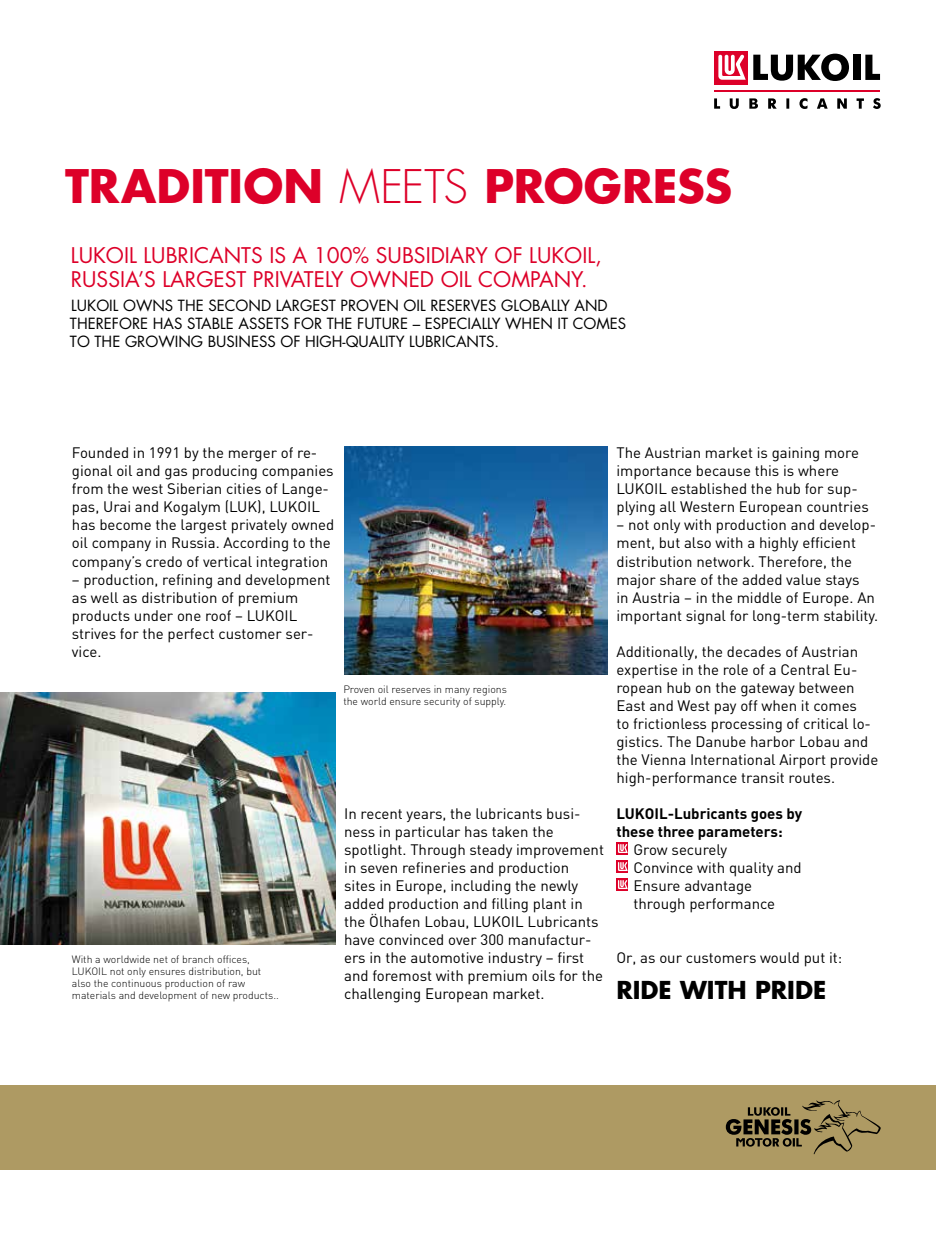
<style>
.page{position:relative;width:936px;height:1234px;background:#fff}
.page>*{position:absolute;margin:0;border:0;box-sizing:border-box;transform-origin:0 0}
.t1{font:700 45px "Futura";color:#dd0029}
.t2{font:700 24px "Futura";color:#000}
.t3{font:21px/24px "Futura";color:#dd0029}
.t4{font:15px/18px "DIN";color:#000}
.t5{font:15px/18px "Futura";color:#000}
.t6{font:700 15px/18px "DIN";color:#000}
.t7{font:300 10.5px/12px "DIN";color:#000}
.s1{font-weight:300}
</style>
<div class="page">
<img style="left:0;top:692px;width:335px;height:252px">
<svg style="left:714px;top:98px;width:166px;height:11px"></svg>
<div style="left:853px;top:55px;width:7px;height:25px;background:#000"></div>
<svg style="left:865px;top:55px;width:15px;height:25px"></svg>
<svg style="left:753px;top:54px;width:96px;height:27px"></svg>
<div style="left:714px;top:51px;width:33px;height:33px;background:#dd0029"></div>
<svg style="left:718px;top:54px;width:27px;height:26px"></svg>
<hr style="left:714px;top:91px;width:166px;height:1px;background:#dd0029">
<img style="left:344px;top:446px;width:264px;height:228px">
<svg style="left:616px;top:842px;width:12px;height:12px"></svg>
<svg style="left:618px;top:843px;width:9px;height:9px"></svg>
<svg style="left:616px;top:860px;width:12px;height:12px"></svg>
<svg style="left:618px;top:861px;width:9px;height:9px"></svg>
<svg style="left:616px;top:878px;width:12px;height:12px"></svg>
<svg style="left:618px;top:879px;width:9px;height:9px"></svg>
<div style="left:0;top:1085px;width:935px;height:84px;background:#ae9a63"></div>
<svg style="left:725px;top:1100px;width:155px;height:53px"></svg>
<h1 class="t1" style="left:65px;top:155px;width:668px">TRADITION <span class="s1">MEETS</span> PROGRESS</h1>
<h3 class="t3" style="left:71px;top:243px;width:532px">LUKOIL LUBRICANTS IS A 100% SUBSIDIARY OF LUKOIL,<br>RUSSIA’S LARGEST PRIVATELY OWNED OIL COMPANY.</h3>
<p class="t5" style="left:70px;top:296px;width:558px">LUKOIL OWNS THE SECOND LARGEST PROVEN OIL RESERVES GLOBALLY AND<br>THEREFORE HAS STABLE ASSETS FOR THE FUTURE – ESPECIALLY WHEN IT COMES<br>TO THE GROWING BUSINESS OF HIGH-QUALITY LUBRICANTS.</p>
<p class="t4" style="left:72px;top:443px;width:264px">Founded in 1991 by the merger of re&shy;gional oil and gas producing companies from the west Siberian cities of Lange&shy;pas, Urai and Kogalym (LUK), LUKOIL has become the largest privately owned oil company in Russia. According to the company’s credo of vertical integration</p>
<p class="t4" style="left:72px;top:569px;width:260px">– production, refining and development as well as distribution of premium products under one roof – LUKOIL strives for the perfect customer ser&shy;vice.</p>
<p class="t7" style="left:343px;top:682px;width:165px">Proven oil reserves in many regions the world ensure security of supply.</p>
<p class="t7" style="left:72px;top:952px;width:208px">With a worldwide net of branch offices, LUKOIL not only ensures distribution, but also the continuous production of raw materials and development of new products..</p>
<p class="t4" style="left:344px;top:803px;width:261px">In recent years, the lubricants busi&shy;ness in particular has taken the spotlight. Through steady improvement in seven refineries and production sites in Europe, including the newly added production and filling plant in the Ölhafen Lobau, LUKOIL Lubricants have convinced over 300 manufactur&shy;ers in the automotive industry – first and foremost with premium oils for the challenging European market.</p>
<p class="t4" style="left:616px;top:443px;width:254px">The Austrian market is gaining more importance because this is where LUKOIL established the hub for sup&shy;plying all Western European countries</p>
<p class="t4" style="left:616px;top:515px;width:263px">– not only with production and develop&shy;ment, but also with a highly efficient distribution network. Therefore, the major share of the added value stays<br>in Austria – in the middle of Europe. An important signal for long-term stability.</p>
<p class="t4" style="left:616px;top:641px;width:263px">Additionally, the decades of Austrian expertise in the role of a Central Eu&shy;ropean hub on the gateway between East and West pay off when it comes<br>to frictionless processing of critical lo&shy;gistics. The Danube harbor Lobau and the Vienna International Airport provide high-performance transit routes.</p>
<p class="t6" style="left:616px;top:803px;width:187px">LUKOIL-Lubricants goes by these three parameters:</p>
<p class="t4" style="left:633px;top:839px;width:170px">Grow securely<br>Convince with quality and<br>Ensure advantage through performance</p>
<p class="t4" style="left:616px;top:947px;width:227px">Or, as our customers would put it:</p>
<h2 class="t2" style="left:616px;top:972px;width:211px">RIDE WITH PRIDE</h2>
</div>
